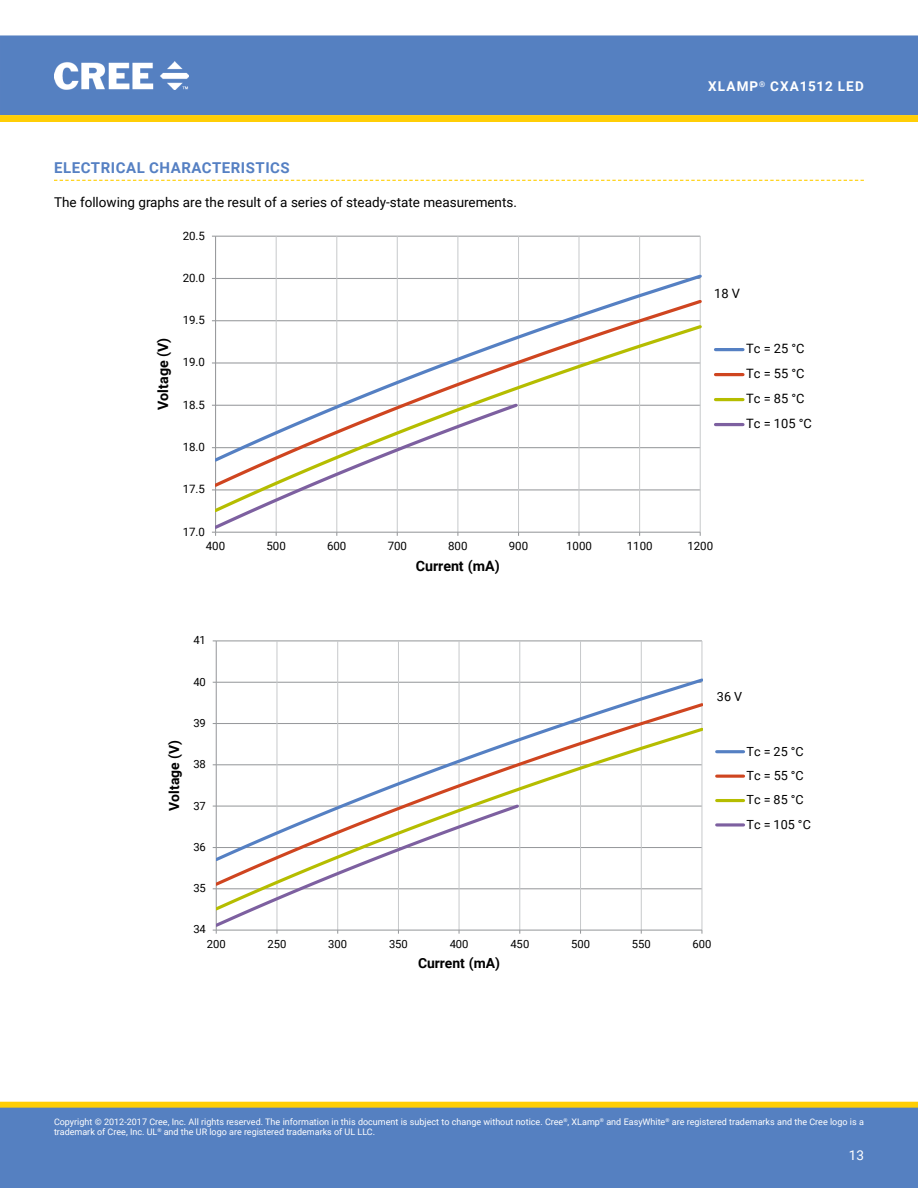
<style>
.page{position:relative;width:918px;height:1188px;background:#fff}
.page>*{position:absolute;margin:0;border:0;box-sizing:border-box;transform-origin:0 0}
.t1{font:700 15px "Roboto";letter-spacing:.035em;color:#5580c3}
.t2{font:700 14.25px "Roboto";letter-spacing:-.005em;color:#000}
.t3{font:700 13.95px "Roboto";letter-spacing:-.005em;color:#000}
.t4{font:13.5px "Roboto";color:#000}
.t5{font:700 13.5px "Roboto";letter-spacing:.085em;color:#fff}
.t6{font:13.5px "Roboto";color:#fff}
.t7{font:12.9px/25px "Roboto";color:#000}
.t8{font:12.6px/24.5px "Roboto";color:#000}
.t9{font:11.55px "Roboto";letter-spacing:-.01em;color:#000}
.t10{font:11.25px "Roboto";letter-spacing:-.01em;color:#000}
.t11{font:9px/10.8px "Roboto";color:#fff}
</style>
<div class="page">
<div style="left:0;top:35px;width:918px;height:80px;background:#5580c1"></div>
<img style="left:55px;top:62px;width:134px;height:28px">
<div style="left:1px;top:1102px;width:916px;height:6px;background:#ffce06"></div>
<div style="left:0;top:1102px;width:918px;height:6px;border:1px solid #ffce06"></div>
<div style="left:0;top:1108px;width:918px;height:80px;background:#5580c1"></div>
<svg style="left:0;top:115px;width:918px;height:7px"></svg>
<svg style="left:54px;top:180px;width:810px;height:1px"></svg>
<hr style="left:216px;top:236px;width:484px;height:1px;background:#989a9d">
<hr style="left:276px;top:236px;width:1px;height:296px;background:#c7c9cb">
<hr style="left:337px;top:236px;width:1px;height:296px;background:#c7c9cb">
<hr style="left:397px;top:236px;width:1px;height:296px;background:#c7c9cb">
<hr style="left:458px;top:236px;width:1px;height:296px;background:#c7c9cb">
<hr style="left:518px;top:236px;width:1px;height:296px;background:#c7c9cb">
<hr style="left:579px;top:236px;width:1px;height:296px;background:#c7c9cb">
<hr style="left:639px;top:236px;width:1px;height:296px;background:#c7c9cb">
<hr style="left:700px;top:236px;width:1px;height:296px;background:#c7c9cb">
<hr style="left:215px;top:236px;width:1px;height:296px;background:#989a9d">
<hr style="left:216px;top:532px;width:484px;height:1px;background:#989a9d">
<svg style="left:216px;top:272px;width:485px;height:25px"></svg>
<svg style="left:216px;top:297px;width:485px;height:26px"></svg>
<svg style="left:216px;top:323px;width:485px;height:192px"></svg>
<svg style="left:212px;top:401px;width:308px;height:135px"></svg>
<hr style="left:716px;top:348px;width:27px;height:3px;background:#5580c3">
<hr style="left:716px;top:373px;width:27px;height:3px;background:#cf4520">
<hr style="left:716px;top:398px;width:27px;height:3px;background:#b5bd00">
<hr style="left:716px;top:423px;width:27px;height:3px;background:#7d60a0">
<hr style="left:216px;top:640px;width:486px;height:1px;background:#989a9d">
<hr style="left:277px;top:641px;width:1px;height:289px;background:#c7c9cb">
<hr style="left:337px;top:641px;width:1px;height:289px;background:#c7c9cb">
<hr style="left:398px;top:641px;width:1px;height:289px;background:#c7c9cb">
<hr style="left:459px;top:641px;width:1px;height:289px;background:#c7c9cb">
<hr style="left:520px;top:641px;width:1px;height:289px;background:#c7c9cb">
<hr style="left:580px;top:641px;width:1px;height:289px;background:#c7c9cb">
<hr style="left:641px;top:641px;width:1px;height:289px;background:#c7c9cb">
<hr style="left:702px;top:641px;width:1px;height:289px;background:#c7c9cb">
<hr style="left:216px;top:641px;width:1px;height:289px;background:#989a9d">
<hr style="left:216px;top:930px;width:486px;height:1px;background:#989a9d">
<svg style="left:216px;top:676px;width:487px;height:25px"></svg>
<svg style="left:216px;top:701px;width:487px;height:24px"></svg>
<svg style="left:216px;top:725px;width:487px;height:188px"></svg>
<svg style="left:213px;top:802px;width:308px;height:132px"></svg>
<hr style="left:717px;top:750px;width:27px;height:3px;background:#5580c3">
<hr style="left:717px;top:775px;width:27px;height:3px;background:#cf4520">
<hr style="left:717px;top:799px;width:27px;height:3px;background:#b5bd00">
<svg style="left:717px;top:823px;width:27px;height:4px"></svg>
<h1 class="t1" style="left:54px;top:157px;width:19px">ELEC</h1>
<h1 class="t1" style="left:91px;top:157px;width:36px">TRICAL</h1>
<h1 class="t1" style="left:149px;top:157px;width:142px">CHARACTERISTICS</h1>
<h3 class="t4" style="left:54px;top:192px;width:465px">The following graphs are the result of a series of steady-state measurements.</h3>
<p class="t9" style="left:183px;top:227px;width:24px">20.5</p>
<p class="t9" style="left:183px;top:270px;width:24px">20.0</p>
<h2 class="t2" style="left:153px;top:410px;width:74px;rotate:-90deg">VOLTAGE (V)</h2>
<p class="t9" style="left:183px;top:312px;width:24px">19.5</p>
<p class="t9" style="left:183px;top:354px;width:24px">19.0</p>
<p class="t9" style="left:183px;top:397px;width:24px">18.5</p>
<p class="t9" style="left:183px;top:439px;width:24px">18.0</p>
<p class="t9" style="left:183px;top:481px;width:24px">17.5</p>
<p class="t9" style="left:183px;top:523px;width:24px">17.0</p>
<h3 class="t5" style="left:708px;top:77px;width:157px">XLAMP<sup>®</sup> CXA1512 LED</h3>
<h3 class="t7" style="left:714px;top:280px;width:27px">18 V</h3>
<h3 class="t7" style="left:746px;top:336px;width:67px">Tc = 25 °C<br>Tc = 55 °C<br>Tc = 85 °C<br>Tc = 105 °C</h3>
<p class="t9" style="left:206px;top:538px;width:21px">400</p>
<p class="t9" style="left:267px;top:538px;width:21px">500</p>
<p class="t9" style="left:327px;top:538px;width:21px">600</p>
<p class="t9" style="left:388px;top:538px;width:21px">700</p>
<p class="t9" style="left:448px;top:538px;width:21px">800</p>
<p class="t9" style="left:509px;top:538px;width:21px">900</p>
<p class="t9" style="left:566px;top:538px;width:27px">1000</p>
<p class="t9" style="left:627px;top:538px;width:27px">1100</p>
<p class="t9" style="left:687px;top:538px;width:27px">1200</p>
<h2 class="t2" style="left:416px;top:556px;width:85px">CURRENT (MA)</h2>
<p class="t10" style="left:193px;top:632px;width:14px">41</p>
<p class="t10" style="left:193px;top:674px;width:14px">40</p>
<h3 class="t3" style="left:164px;top:811px;width:72px;rotate:-90deg">VOLTAGE (V)</h3>
<p class="t10" style="left:193px;top:715px;width:14px">39</p>
<p class="t10" style="left:193px;top:756px;width:14px">38</p>
<p class="t10" style="left:193px;top:798px;width:14px">37</p>
<p class="t10" style="left:193px;top:839px;width:14px">36</p>
<p class="t10" style="left:193px;top:880px;width:14px">35</p>
<h3 class="t8" style="left:717px;top:684px;width:27px">36 V</h3>
<h3 class="t8" style="left:746px;top:738px;width:66px">Tc = 25 °C<br>Tc = 55 °C<br>Tc = 85 °C<br>Tc = 105 °C</h3>
<p class="t10" style="left:193px;top:922px;width:14px">34</p>
<p class="t10" style="left:207px;top:936px;width:20px">200</p>
<p class="t10" style="left:268px;top:936px;width:20px">250</p>
<p class="t10" style="left:328px;top:936px;width:20px">300</p>
<p class="t10" style="left:389px;top:936px;width:20px">350</p>
<p class="t10" style="left:450px;top:936px;width:20px">400</p>
<p class="t10" style="left:510px;top:936px;width:20px">450</p>
<p class="t10" style="left:571px;top:936px;width:20px">500</p>
<p class="t10" style="left:632px;top:936px;width:20px">550</p>
<p class="t10" style="left:693px;top:936px;width:20px">600</p>
<h3 class="t3" style="left:418px;top:953px;width:84px">CURRENT (MA)</h3>
<p class="t11" style="left:54px;top:1116px;width:811px">Copyright © 2012-2017 Cree, Inc. All rights reserved. The information in this document is subject to change without notice. Cree<sup>®</sup>, XLamp<sup>®</sup> and EasyWhite<sup>®</sup> are registered trademarks and the Cree logo is a trademark of Cree, Inc. UL<sup>®</sup> and the UR logo are registered trademarks of UL LLC.</p>
<h3 class="t6" style="left:849px;top:1145px;width:17px">13</h3>
</div>
